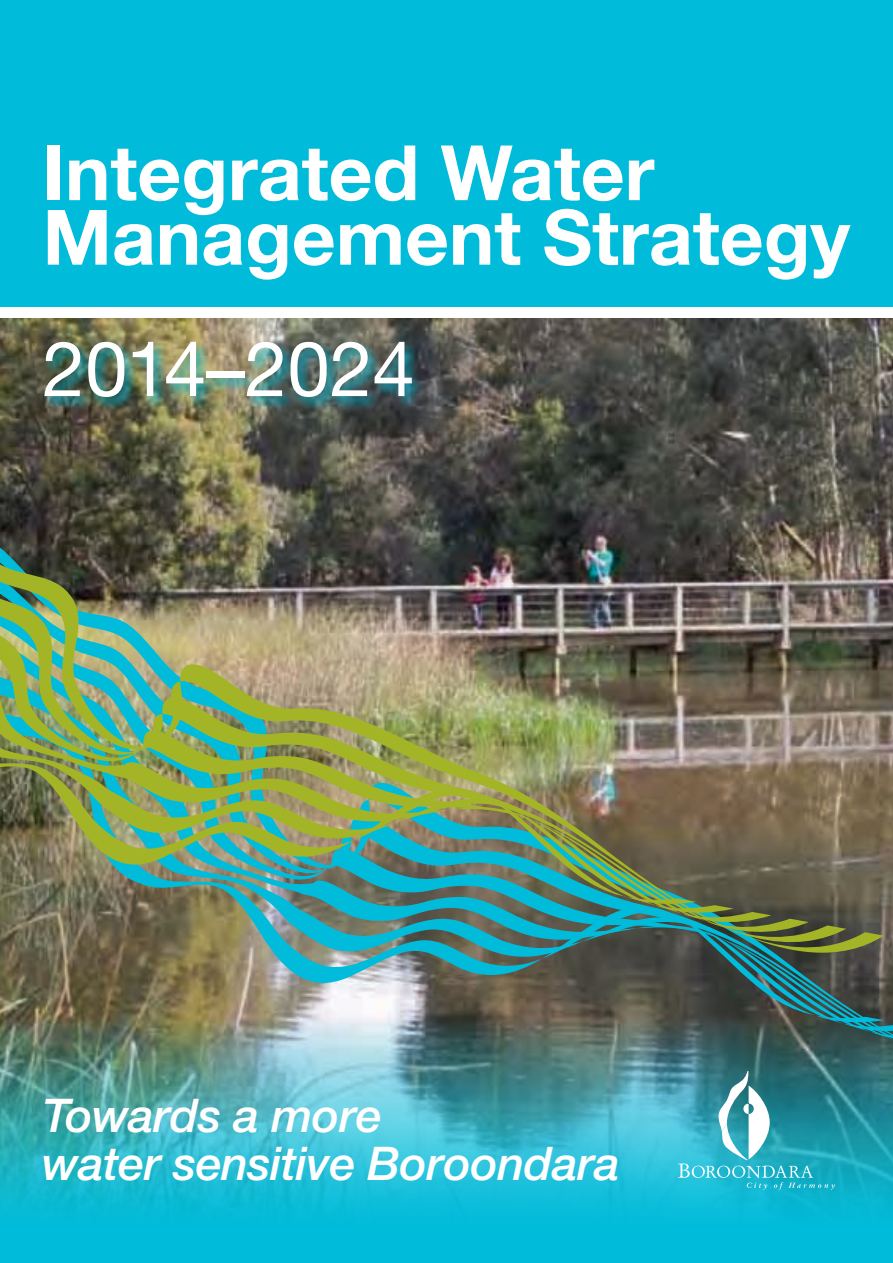
<style>
.page{position:relative;width:893px;height:1263px;background:#fff}
.page>*{position:absolute;margin:0;border:0;box-sizing:border-box;transform-origin:0 0}
.t1{font:700 76.5px/64.5px "Helvetica Neue";color:#fff}
.t2{font:76.5px "Helvetica Neue";color:#fff}
.t3{font:italic 500 46.5px/48px "Helvetica Neue";letter-spacing:-.01em;color:#fff}
</style>
<div class="page">
<div style="left:0;top:0;width:893px;height:306px;background:#00bcda"></div>
<img style="left:0;top:319px;width:893px;height:214px">
<svg style="left:0;top:990px;width:884px;height:27px;background:#747465"></svg>
<svg style="left:0;top:523px;width:884px;height:467px;background:#696d61"></svg>
<svg style="left:0;top:523px;width:846px;height:441px;background:#6d7060"></svg>
<svg style="left:0;top:523px;width:809px;height:429px;background:#687262"></svg>
<svg style="left:0;top:523px;width:771px;height:416px;background:#627063"></svg>
<svg style="left:0;top:523px;width:733px;height:404px;background:#5e6f63"></svg>
<img style="left:0;top:523px;width:696px;height:392px">
<img style="left:0;top:1017px;width:893px;height:246px">
<div style="left:41px;top:339px;width:385px;height:73px;background:#00bcda;opacity:.75"></div>
<svg style="left:678px;top:1071px;width:157px;height:118px;background:#40a6b5"></svg>
<h1 class="t1" style="left:43px;top:139px;width:809px">Integrated Water<br>Management Strategy</h1>
<h1 class="t2" style="left:43px;top:323px;width:374px">2014–2024</h1>
<p class="t3" style="left:43px;top:1091px;width:579px">Towards a more<br>water sensitive Boroondara</p>
</div>
